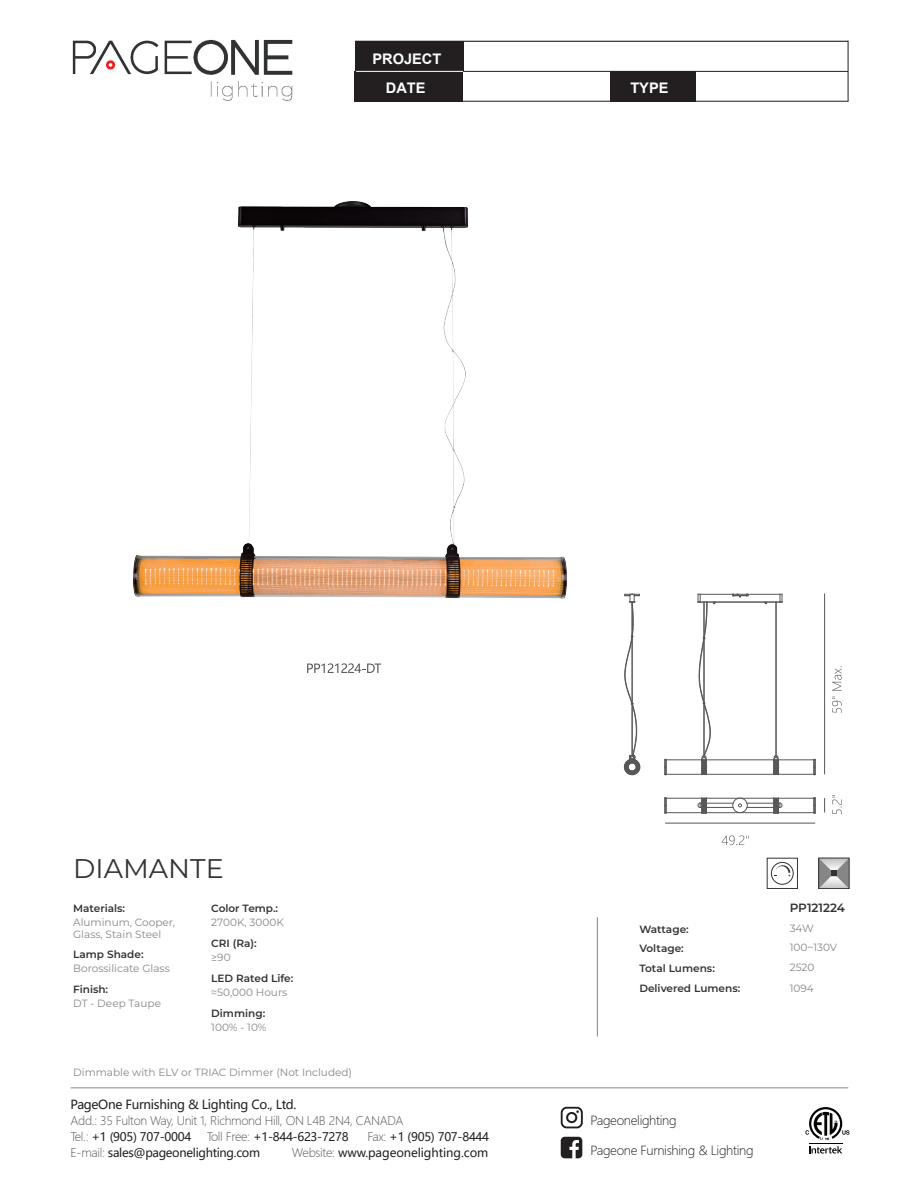
<style>
.page{position:relative;width:919px;height:1187px;background:#fff}
.page>*{position:absolute;margin:0;border:0;box-sizing:border-box;transform-origin:0 0}
.t1{font:27px "Montserrat";color:#333}
.t2{font:700 14.55px/29.8px "Arial";color:#fff;text-align:center}
.t3{font:300 12.45px "Microsoft Ya Hei";letter-spacing:-.025em;color:#231f20}
.t4{font:12.45px "Microsoft Ya Hei";letter-spacing:-.025em;color:#231f20}
.t5{font:600 12px "Montserrat";color:#333}
.t6{font:11.7px "Microsoft Ya Hei";letter-spacing:-.025em;color:#231f20}
.t7{font:300 11.7px/16px "Microsoft Ya Hei";letter-spacing:-.025em;color:#57585a}
.t8{font:11.7px "Microsoft Ya Hei";letter-spacing:-.005em;color:#231f20}
.t9{font:10.5px/20px "Montserrat";color:#868686}
.t10{font:600 10.5px/20px "Montserrat";color:#333}
.s1{font-weight:400;color:#231f20}
.s2{font-weight:300;color:#57585a}
</style>
<div class="page">
<svg style="left:809px;top:1146px;width:33px;height:7px"></svg>
<hr style="left:809px;top:1142px;width:33px;height:1px;background:#040503">
<svg style="left:805px;top:1107px;width:44px;height:33px"></svg>
<hr style="left:71px;top:1087px;width:777px;height:1px;background:#939598">
<hr style="left:355px;top:71px;width:493px;height:1px;background:#231f20">
<div style="left:355px;top:41px;width:108px;height:30px;background:#231f20"></div>
<div style="left:355px;top:71px;width:108px;height:30px;background:#231f20"></div>
<div style="left:610px;top:71px;width:85px;height:30px;background:#231f20"></div>
<hr style="left:356px;top:71px;width:107px;height:1px;background:#fff">
<hr style="left:355px;top:41px;width:493px;height:1px;background:#231f20">
<hr style="left:355px;top:101px;width:493px;height:1px;background:#231f20">
<hr style="left:847px;top:41px;width:1px;height:60px;background:#231f20">
<svg style="left:560px;top:1136px;width:22px;height:22px"></svg>
<svg style="left:560px;top:1106px;width:22px;height:22px"></svg>
<svg style="left:307px;top:663px;width:74px;height:10px"></svg>
<img style="left:134px;top:201px;width:432px;height:397px">
<svg style="left:832px;top:696px;width:9px;height:16px"></svg>
<svg style="left:832px;top:666px;width:9px;height:24px"></svg>
<svg style="left:832px;top:795px;width:9px;height:19px"></svg>
<hr style="left:824px;top:593px;width:1px;height:181px;background:#57585a">
<svg style="left:824px;top:798px;width:1px;height:14px"></svg>
<svg style="left:721px;top:835px;width:28px;height:10px"></svg>
<hr style="left:665px;top:822px;width:150px;height:1px;background:#57585a">
<hr style="left:699px;top:807px;width:34px;height:1px;background:#57585a">
<hr style="left:747px;top:807px;width:33px;height:1px;background:#57585a">
<hr style="left:747px;top:802px;width:33px;height:1px;background:#57585a">
<hr style="left:699px;top:802px;width:34px;height:1px;background:#57585a">
<svg style="left:732px;top:798px;width:15px;height:14px"></svg>
<hr style="left:706px;top:797px;width:67px;height:1px;background:#57585a">
<hr style="left:666px;top:812px;width:35px;height:1px;background:#57585a">
<hr style="left:666px;top:797px;width:35px;height:1px;background:#57585a">
<hr style="left:778px;top:812px;width:35px;height:1px;background:#57585a">
<hr style="left:778px;top:797px;width:35px;height:1px;background:#57585a">
<svg style="left:664px;top:797px;width:3px;height:16px"></svg>
<svg style="left:813px;top:797px;width:2px;height:16px"></svg>
<hr style="left:706px;top:812px;width:67px;height:1px;background:#57585a">
<svg style="left:773px;top:797px;width:9px;height:16px"></svg>
<svg style="left:697px;top:797px;width:10px;height:16px"></svg>
<hr style="left:706px;top:759px;width:67px;height:1px;background:#57585a">
<hr style="left:666px;top:774px;width:35px;height:1px;background:#57585a">
<hr style="left:666px;top:759px;width:35px;height:1px;background:#57585a">
<hr style="left:747px;top:594px;width:32px;height:1px;background:#57585a">
<hr style="left:775px;top:602px;width:1px;height:153px;background:#57585a">
<hr style="left:700px;top:601px;width:79px;height:1px;background:#57585a">
<hr style="left:778px;top:774px;width:35px;height:1px;background:#57585a">
<hr style="left:778px;top:759px;width:35px;height:1px;background:#57585a">
<svg style="left:664px;top:758px;width:3px;height:17px"></svg>
<svg style="left:779px;top:594px;width:3px;height:8px"></svg>
<svg style="left:813px;top:758px;width:2px;height:17px"></svg>
<svg style="left:732px;top:594px;width:16px;height:3px"></svg>
<hr style="left:706px;top:774px;width:67px;height:1px;background:#57585a">
<hr style="left:700px;top:594px;width:33px;height:1px;background:#57585a">
<svg style="left:773px;top:754px;width:6px;height:21px"></svg>
<svg style="left:697px;top:594px;width:18px;height:181px"></svg>
<svg style="left:623px;top:594px;width:17px;height:181px"></svg>
<img style="left:72px;top:39px;width:221px;height:62px">
<svg style="left:820px;top:859px;width:27px;height:27px"></svg>
<div style="left:818px;top:857px;width:31px;height:31px;border:1px solid #333"></div>
<svg style="left:774px;top:865px;width:16px;height:11px"></svg>
<div style="left:771px;top:862px;width:22px;height:22px;border:1px solid #333;border-radius:50%"></div>
<hr style="left:597px;top:917px;width:1px;height:119px;background:#868686">
<h2 class="t2" style="left:372px;top:44px;width:70px">PROJECT<br>DATE</h2>
<h2 class="t2" style="left:630px;top:74px;width:40px">TYPE</h2>
<h1 class="t1" style="left:73px;top:849px;width:152px">DIAMANTE</h1>
<p class="t10" style="left:211px;top:897px;width:68px">Color Temp.:</p>
<p class="t10" style="left:211px;top:932px;width:47px">CRI (Ra):</p>
<p class="t10" style="left:211px;top:967px;width:84px">LED Rated Life:</p>
<p class="t10" style="left:211px;top:1002px;width:55px">Dimming:</p>
<p class="t10" style="left:73px;top:897px;width:53px">Materials:</p>
<p class="t9" style="left:73px;top:915px;width:103px;line-height:12.6px">Aluminum, Cooper,<br>Glass, Stain Steel</p>
<p class="t10" style="left:73px;top:944px;width:72px">Lamp Shade:</p>
<p class="t9" style="left:73px;top:957px;width:98px">Borossilicate Glass</p>
<p class="t10" style="left:73px;top:979px;width:37px">Finish:</p>
<p class="t9" style="left:73px;top:992px;width:89px">DT - Deep Taupe</p>
<p class="t9" style="left:211px;top:911px;width:74px">2700K, 3000K</p>
<p class="t9" style="left:211px;top:946px;width:21px">≥90</p>
<p class="t9" style="left:211px;top:981px;width:78px">≈50,000 Hours</p>
<p class="t9" style="left:211px;top:1016px;width:57px">100% - 10%</p>
<p class="t9" style="left:73px;top:1061px;width:280px">Dimmable with ELV or TRIAC Dimmer (Not Included)</p>
<p class="t5" style="left:789px;top:899px;width:57px">PP121224</p>
<p class="t10" style="left:639px;top:918px;width:102px">Wattage:<br>Voltage:<br>Total Lumens:<br>Delivered Lumens:</p>
<p class="t9" style="left:789px;top:917px;width:49px">34W<br>100~130V<br>2520<br>1094</p>
<p class="t4" style="left:71px;top:1095px;width:227px">PageOne Furnishing &amp; Lighting Co., Ltd.</p>
<p class="t7" style="left:71px;top:1112px;width:334px">Add.: 35 Fulton Way, Unit 1, Richmond Hill, ON L4B 2N4, CANADA<br>Tel.: <span class="s1">+1 (905) 707-0004</span></p>
<p class="t3" style="left:590px;top:1112px;width:88px">Pageonelighting</p>
<p class="t6" style="left:207px;top:1128px;width:143px"><span class="s2">Toll Free:</span> +1-844-623-7278</p>
<p class="t6" style="left:367px;top:1128px;width:123px"><span class="s2">Fax:</span> +1 (905) 707-8444</p>
<p class="t6" style="left:71px;top:1144px;width:191px"><span class="s2">E-mail:</span> sales@pageonelighting.com</p>
<p class="t8" style="left:292px;top:1144px;width:198px"><span class="s2">Website:</span> www.pageonelighting.com</p>
<p class="t3" style="left:590px;top:1142px;width:165px">Pageone Furnishing &amp; Lighting</p>
</div>
